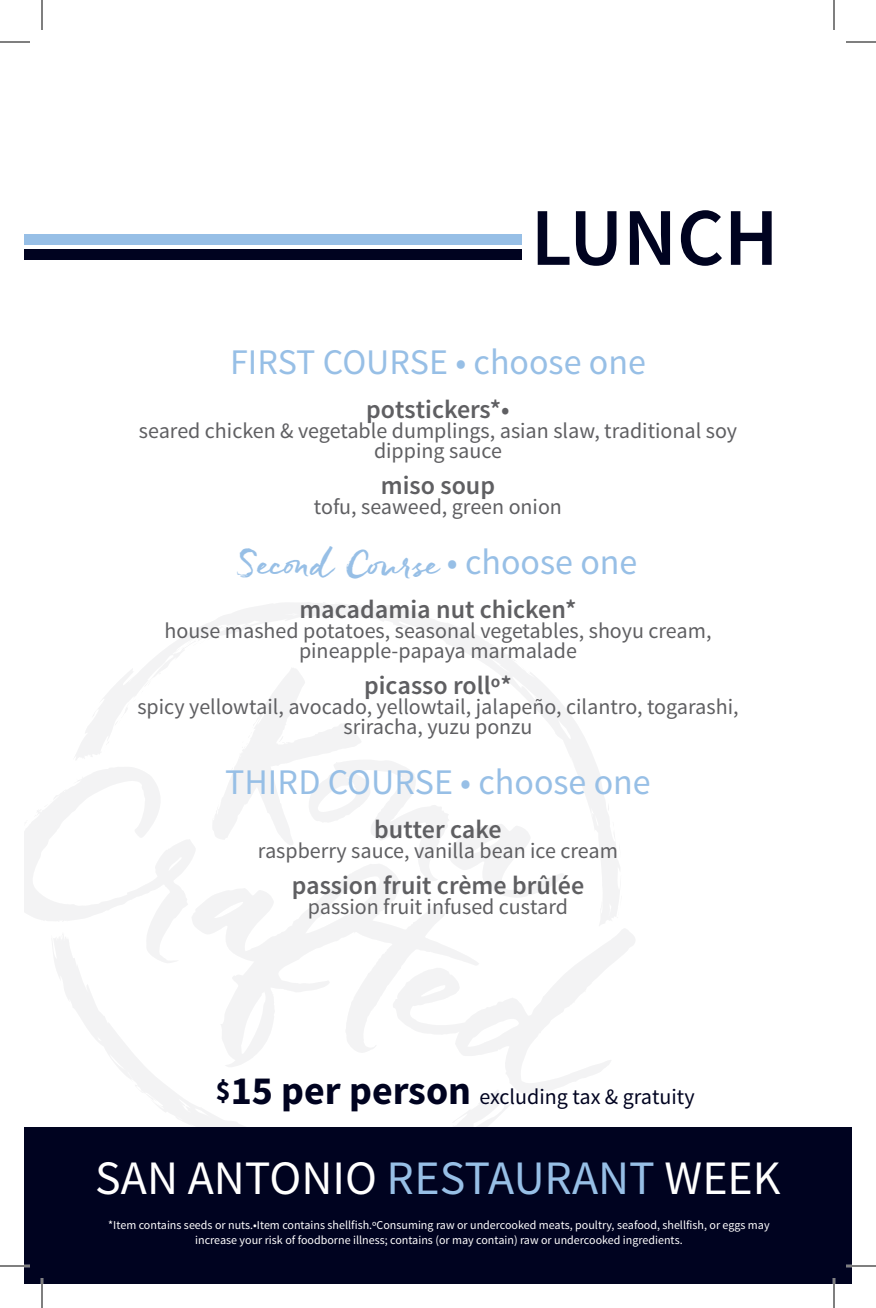
<style>
.page{position:relative;width:876px;height:1308px;background:#fff}
.page>*{position:absolute;margin:0;border:0;box-sizing:border-box;transform-origin:0 0}
.t1{font:600 82px "Source Sans Pro";color:#000320}
.t2{font:48px "Source Sans Pro";color:#fff}
.t3{font:36px "Source Sans Pro";color:#97bfe6}
.t4{font:36px "Freeland";color:#97bfe6}
.t5{font:600 26px "Source Sans Pro";color:#5f5f62}
.t6{font:22px/20px "Source Sans Pro";color:#5f5f62;text-align:center}
.t7{font:22px "Source Sans Pro";color:#000320}
.t8{font:12px/14.4px "Source Sans Pro";color:#fff;text-align:center}
.s1{font-family:"Source Sans Pro"}
.s2{font-weight:700;font-size:40px}
.s3{color:#97bfe6}
</style>
<div class="page">
<svg style="left:75px;top:602px;width:545px;height:324px"></svg>
<svg style="left:51px;top:964px;width:460px;height:164px"></svg>
<svg style="left:610px;top:895px;width:10px;height:26px"></svg>
<svg style="left:212px;top:667px;width:352px;height:233px"></svg>
<svg style="left:24px;top:766px;width:172px;height:198px"></svg>
<svg style="left:191px;top:864px;width:289px;height:205px"></svg>
<svg style="left:393px;top:928px;width:242px;height:174px"></svg>
<div style="left:24px;top:1128px;width:828px;height:156px;background:#000320"></div>
<div style="left:24px;top:249px;width:498px;height:10px;background:#000320"></div>
<div style="left:24px;top:234px;width:498px;height:11px;background:#97bfe6"></div>
<hr style="left:0;top:1265px;width:30px;height:2px;background:#fff">
<hr style="left:846px;top:1265px;width:30px;height:2px;background:#fff">
<hr style="left:41px;top:1278px;width:2px;height:30px;background:#fff">
<hr style="left:833px;top:1278px;width:2px;height:30px;background:#fff">
<hr style="left:0;top:42px;width:30px;height:1px;background:#000">
<hr style="left:846px;top:42px;width:30px;height:1px;background:#000">
<hr style="left:0;top:1266px;width:30px;height:1px;background:#000">
<hr style="left:846px;top:1266px;width:30px;height:1px;background:#000">
<hr style="left:42px;top:0;width:1px;height:30px;background:#000">
<hr style="left:42px;top:1278px;width:1px;height:30px;background:#000">
<hr style="left:834px;top:0;width:1px;height:30px;background:#000">
<hr style="left:834px;top:1278px;width:1px;height:30px;background:#000">
<p class="t1" style="left:531px;top:186px;width:249px">LUNCH</p>
<p class="t3" style="left:230px;top:340px;width:417px">FIRST COURSE • choose one</p>
<p class="t5" style="left:366px;top:393px;width:145px">potstickers*•</p>
<p class="t6" style="left:139px;top:421px;width:600px">seared chicken &amp; vegetable dumplings, asian slaw, traditional soy dipping sauce</p>
<p class="t5" style="left:381px;top:469px;width:116px">miso soup</p>
<p class="t6" style="left:314px;top:497px;width:250px">tofu, seaweed, green onion</p>
<p class="t4" style="left:239px;top:540px;width:400px">Second Course <span class="s1">• choose one</span></p>
<p class="t5" style="left:299px;top:593px;width:279px">macadamia nut chicken*</p>
<p class="t6" style="left:164px;top:621px;width:549px">house mashed potatoes, seasonal vegetables, shoyu cream, pineapple-papaya marmalade</p>
<p class="t5" style="left:364px;top:669px;width:149px">picasso rollº*</p>
<p class="t6" style="left:137px;top:697px;width:603px">spicy yellowtail, avocado, yellowtail, jalapeño, cilantro, togarashi, sriracha, yuzu ponzu</p>
<p class="t3" style="left:225px;top:760px;width:427px">THIRD COURSE • choose one</p>
<p class="t5" style="left:374px;top:813px;width:129px">butter cake</p>
<p class="t6" style="left:258px;top:841px;width:362px">raspberry sauce, vanilla bean ice cream</p>
<p class="t5" style="left:292px;top:869px;width:294px">passion fruit crème brûlée</p>
<p class="t6" style="left:308px;top:897px;width:262px">passion fruit infused custard</p>
<p class="t7" style="left:216px;top:1083px;width:480px"><sup>$</sup><span class="s2">15 per person</span> excluding tax &amp; gratuity</p>
<p class="t2" style="left:95px;top:1148px;width:687px">SAN ANTONIO <span class="s3">RESTAURANT</span> WEEK</p>
<p class="t8" style="left:108px;top:1218px;width:663px">*Item contains seeds or nuts.•Item contains shellfish.ºConsuming raw or undercooked meats, poultry, seafood, shellfish, or eggs may increase your risk of foodborne illness; contains (or may contain) raw or undercooked ingredients.</p>
</div>
